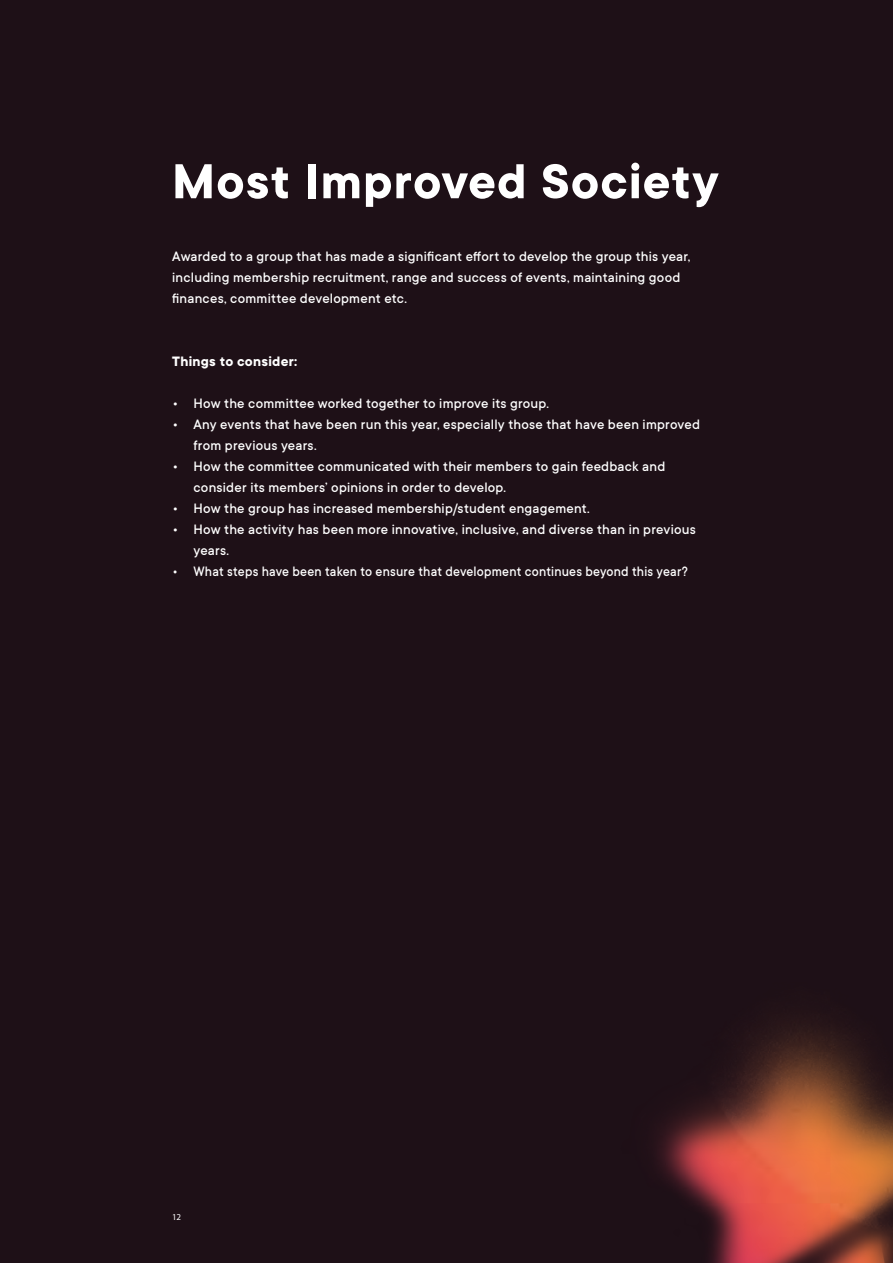
<style>
.page{position:relative;width:893px;height:1263px;background:#1e1017}
.page>*{position:absolute;margin:0;border:0;box-sizing:border-box;transform-origin:0 0}
.t1{font:700 54px "TT Commons";letter-spacing:.02em;color:#fff}
.t2{font:500 15px/21px "TT Commons";letter-spacing:.015em;color:#fff}
.t3{font:500 15px "TT Commons";letter-spacing:.015em;color:#fff;scale:.94 1}
.t4{font:700 15px "TT Commons";letter-spacing:.02em;color:#fff}
.t5{font:9px "Myriad Pro";color:#fff}
</style>
<div class="page">
<img style="left:655px;top:1020px;width:238px;height:243px">
<h1 class="t1" style="left:172px;top:146px;width:548px">Most Improved Society</h1>
<p class="t2" style="left:172px;top:246px;width:520px">Awarded to a group that has made a significant effort to develop the group this year, including membership recruitment, range and success of events, maintaining good finances, committee development etc.</p>
<p class="t4" style="left:172px;top:352px;width:127px">Things to consider:</p>
<p class="t2" style="left:172px;top:393px;width:378px">• How the committee worked together to improve its group.</p>
<p class="t2" style="left:193px;top:414px;width:508px;text-indent:-21px">• Any events that have been run this year, especially those that have been improved from previous years.</p>
<p class="t2" style="left:193px;top:456px;width:473px;text-indent:-21px">• How the committee communicated with their members to gain feedback and consider its members’ opinions in order to develop.</p>
<p class="t2" style="left:172px;top:498px;width:419px">• How the group has increased membership/student engagement.</p>
<p class="t2" style="left:193px;top:519px;width:504px;text-indent:-21px">• How the activity has been more innovative, inclusive, and diverse than in previous years.</p>
<p class="t3" style="left:172px;top:562px;width:550px">• What steps have been taken to ensure that development continues beyond this year?</p>
<p class="t5" style="left:172px;top:1211px;width:10px">12</p>
</div>
